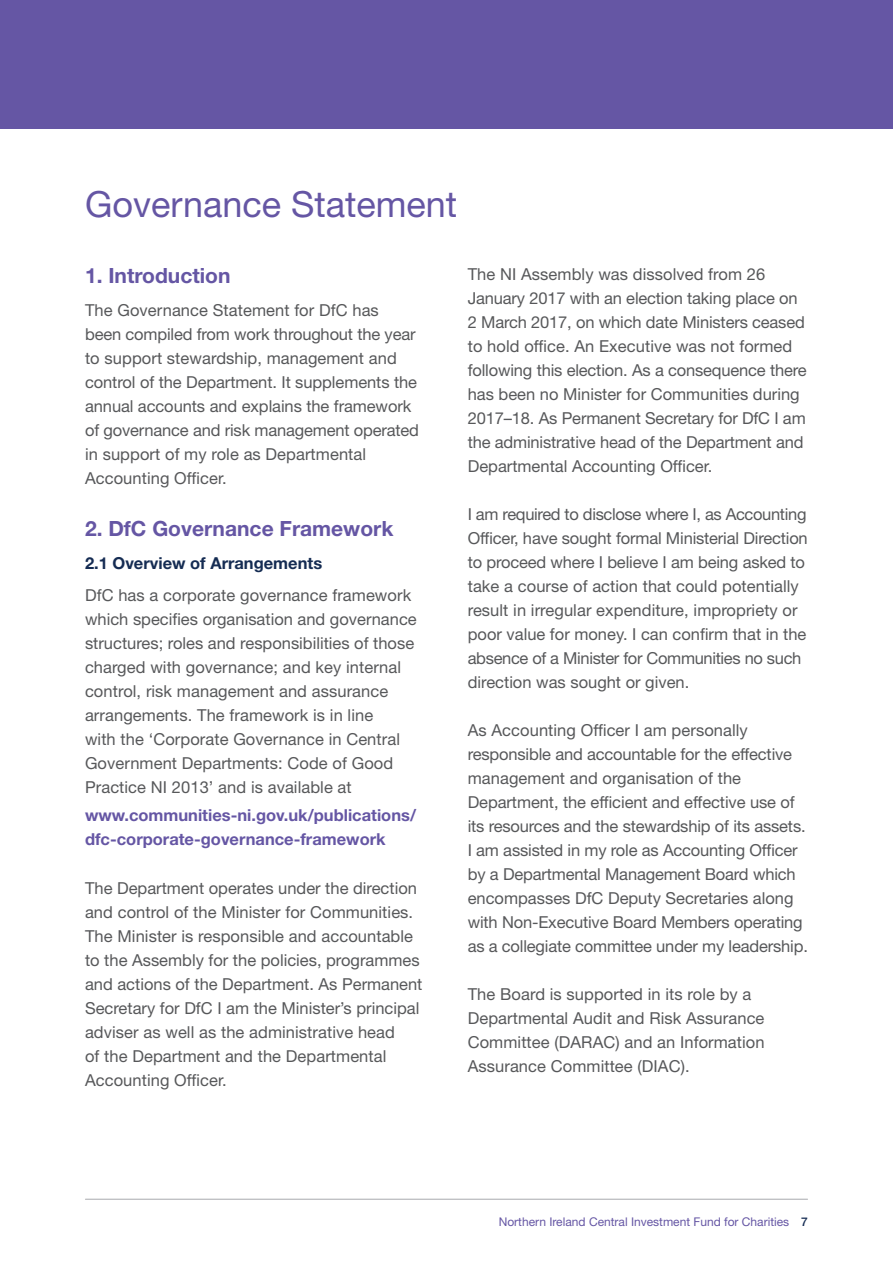
<style>
.page{position:relative;width:893px;height:1263px;background:#fff}
.page>*{position:absolute;margin:0;border:0;box-sizing:border-box;transform-origin:0 0}
.t1{font:36px "Helvetica Neue LT Std";color:#6556a4}
.t2{font:700 21px "Helvetica Neue LT Std";color:#6556a4}
.t3{font:16.5px/24px "Helvetica Neue LT Std";color:#57585a}
.t4{font:700 16.5px/24px "Helvetica Neue LT Std";color:#6556a4}
.t5{font:700 16.5px "Helvetica Neue LT Std";color:#152c53}
.t6{font:12px "Helvetica Neue LT Std";color:#6556a4}
.s1{font-weight:500;color:#152c53}
</style>
<div class="page">
<div style="left:0;top:0;width:893px;height:128px;background:#6556a4"></div>
<hr style="left:85px;top:1199px;width:722px;height:1px;background:#a8a9ad">
<p class="t1" style="left:85px;top:183px;width:374px">Governance Statement</p>
<p class="t2" style="left:85px;top:263px;width:147px">1. Introduction</p>
<p class="t3" style="left:85px;top:297px;width:336px">The Governance Statement for DfC has been compiled from work throughout the year to support stewardship, management and control of the Department. It supplements the annual accounts and explains the framework of governance and risk management operated in support of my role as Departmental Accounting Officer.</p>
<p class="t2" style="left:85px;top:516px;width:310px">2. DfC Governance Framework</p>
<p class="t5" style="left:85px;top:552px;width:239px">2.1 Overview of Arrangements</p>
<p class="t3" style="left:85px;top:583px;width:333px">DfC has a corporate governance framework which specifies organisation and governance structures; roles and responsibilities of those charged with governance; and key internal control, risk management and assurance arrangements. The framework is in line<br>with the ‘Corporate Governance in Central Government Departments: Code of Good Practice NI 2013’ and is available at</p>
<p class="t4" style="left:85px;top:803px;width:333px">www.communities-ni.gov.uk/publications/ dfc-corporate-governance-framework</p>
<p class="t3" style="left:85px;top:875px;width:339px">The Department operates under the direction and control of the Minister for Communities.<br>The Minister is responsible and accountable to the Assembly for the policies, programmes and actions of the Department. As Permanent Secretary for DfC I am the Minister’s principal adviser as well as the administrative head<br>of the Department and the Departmental Accounting Officer.</p>
<p class="t3" style="left:468px;top:262px;width:340px">The NI Assembly was dissolved from 26<br>January 2017 with an election taking place on 2 March 2017, on which date Ministers ceased to hold office. An Executive was not formed following this election. As a consequence there has been no Minister for Communities during 2017–18. As Permanent Secretary for DfC I am the administrative head of the Department and Departmental Accounting Officer.</p>
<p class="t3" style="left:468px;top:502px;width:342px">I am required to disclose where I, as Accounting Officer, have sought formal Ministerial Direction to proceed where I believe I am being asked to take a course of action that could potentially result in irregular expenditure, impropriety or poor value for money. I can confirm that in the absence of a Minister for Communities no such direction was sought or given.</p>
<p class="t3" style="left:468px;top:718px;width:342px">As Accounting Officer I am personally responsible and accountable for the effective management and organisation of the Department, the efficient and effective use of its resources and the stewardship of its assets.<br>I am assisted in my role as Accounting Officer by a Departmental Management Board which encompasses DfC Deputy Secretaries along with Non-Executive Board Members operating as a collegiate committee under my leadership.</p>
<p class="t3" style="left:468px;top:982px;width:298px">The Board is supported in its role by a Departmental Audit and Risk Assurance Committee (DARAC) and an Information Assurance Committee (DIAC).</p>
<p class="t6" style="left:499px;top:1214px;width:311px">Northern Ireland Central Investment Fund for Charities <span class="s1">7</span></p>
</div>
